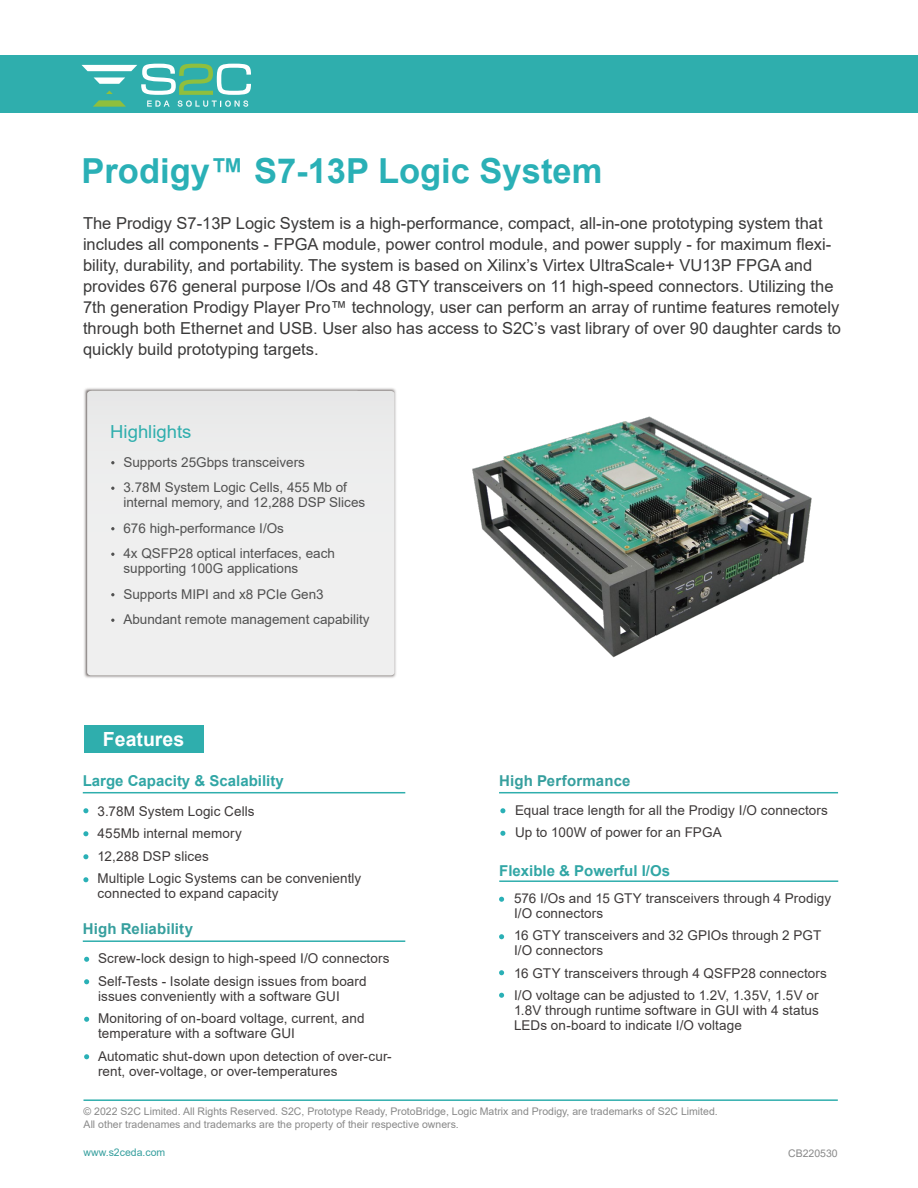
<style>
.page{position:relative;width:918px;height:1188px;background:#fff}
.page>*{position:absolute;margin:0;border:0;box-sizing:border-box;transform-origin:0 0}
.t1{font:700 34.5px "Arial";color:#2ab0b6}
.t2{font:700 19.5px "Arial";color:#fff}
.t3{font:18px "Arial";color:#2faead}
.t4{font:16.5px/21px "Arial";color:#3a3939}
.t5{font:700 15px "Arial";color:#31a6a5}
.t6{font:700 15px "Arial";letter-spacing:.01em;color:#369f9e}
.t7{font:13.5px/22.5px "Arial";letter-spacing:.005em;color:#3d3939}
.t8{font:13.5px/25.5px "Arial";color:#515151}
.t9{font:10.5px/13.5px "Arial";color:#898989}
.t10{font:10.5px "Arial";color:#369f9e}
</style>
<div class="page">
<img style="left:84px;top:388px;width:312px;height:290px">
<div style="left:87px;top:391px;width:307px;height:284px;background:#efefef"></div>
<div style="left:0;top:55px;width:918px;height:58px;background:#2faead"></div>
<hr style="left:83px;top:1099px;width:755px;height:2px;background:#2faead">
<img style="left:472px;top:416px;width:340px;height:242px">
<div style="left:84px;top:725px;width:120px;height:28px;background:#2faead"></div>
<svg style="left:83px;top:808px;width:5px;height:5px"></svg>
<svg style="left:83px;top:831px;width:5px;height:5px"></svg>
<svg style="left:83px;top:854px;width:5px;height:5px"></svg>
<svg style="left:83px;top:877px;width:5px;height:5px"></svg>
<hr style="left:499px;top:792px;width:339px;height:1px;background:#2faead">
<hr style="left:83px;top:792px;width:322px;height:1px;background:#2faead">
<svg style="left:500px;top:808px;width:5px;height:5px"></svg>
<svg style="left:500px;top:831px;width:5px;height:5px"></svg>
<hr style="left:83px;top:940px;width:322px;height:2px;background:#2faead">
<svg style="left:84px;top:957px;width:5px;height:5px"></svg>
<svg style="left:84px;top:979px;width:5px;height:5px"></svg>
<svg style="left:84px;top:1017px;width:5px;height:5px"></svg>
<svg style="left:84px;top:1054px;width:5px;height:5px"></svg>
<svg style="left:499px;top:897px;width:5px;height:5px"></svg>
<svg style="left:499px;top:934px;width:5px;height:5px"></svg>
<svg style="left:499px;top:970px;width:5px;height:5px"></svg>
<svg style="left:499px;top:993px;width:5px;height:5px"></svg>
<hr style="left:499px;top:880px;width:339px;height:2px;background:#2faead">
<svg style="left:81px;top:64px;width:170px;height:43px"></svg>
<h1 class="t1" style="left:82px;top:147px;width:522px">Prodigy™ S7-13P Logic System</h1>
<p class="t4" style="left:83px;top:213px;width:760px">The Prodigy S7-13P Logic System is a high-performance, compact, all-in-one prototyping system that includes all components - FPGA module, power control module, and power supply - for maximum flexi&shy;bility, durability, and portability. The system is based on Xilinx’s Virtex UltraScale+ VU13P FPGA and provides 676 general purpose I/Os and 48 GTY transceivers on 11 high-speed connectors. Utilizing the 7th generation Prodigy Player Pro™ technology, user can perform an array of runtime features remotely through both Ethernet and USB. User also has access to S2C’s vast library of over 90 daughter cards to quickly build prototyping targets.</p>
<h3 class="t3" style="left:110px;top:419px;width:83px">Highlights</h3>
<p class="t8" style="left:123px;top:449px;width:225px">Supports 25Gbps transceivers<br>3.78M System Logic Cells, 455 Mb of</p>
<p class="t8" style="left:123px;top:490px;width:243px">internal memory, and 12,288 DSP Slices<br>676 high-performance I/Os<br>4x QSFP28 optical interfaces, each</p>
<p class="t8" style="left:123px;top:556px;width:248px">supporting 100G applications<br>Supports MIPI and x8 PCIe Gen3<br>Abundant remote management capability</p>
<h2 class="t2" style="left:103px;top:726px;width:83px">Features</h2>
<p class="t5" style="left:83px;top:770px;width:202px">Large Capacity &amp; Scalability</p>
<p class="t6" style="left:499px;top:770px;width:133px">High Performance</p>
<p class="t7" style="left:98px;top:800px;width:265px">3.78M System Logic Cells<br>455Mb internal memory<br>12,288 DSP slices<br>Multiple Logic Systems can be conveniently</p>
<p class="t7" style="left:98px;top:882px;width:183px">connected to expand capacity</p>
<p class="t7" style="left:515px;top:799px;width:314px">Equal trace length for all the Prodigy I/O connectors<br>Up to 100W of power for an FPGA</p>
<p class="t5" style="left:499px;top:860px;width:172px">Flexible &amp; Powerful I/Os</p>
<p class="t7" style="left:514px;top:891px;width:319px;line-height:15px">576 I/Os and 15 GTY transceivers through 4 Prodigy<br>I/O connectors</p>
<p class="t7" style="left:514px;top:928px;width:309px;line-height:15px">16 GTY transceivers and 32 GPIOs through 2 PGT<br>I/O connectors</p>
<p class="t7" style="left:514px;top:962px;width:314px">16 GTY transceivers through 4 QSFP28 connectors<br>I/O voltage can be adjusted to 1.2V, 1.35V, 1.5V or</p>
<p class="t7" style="left:514px;top:1003px;width:306px;line-height:15px">1.8V through runtime software in GUI with 4 status<br>LEDs on-board to indicate I/O voltage</p>
<p class="t6" style="left:83px;top:919px;width:112px">High Reliability</p>
<p class="t7" style="left:98px;top:947px;width:293px">Screw-lock design to high-speed I/O connectors<br>Self-Tests - Isolate design issues from board</p>
<p class="t7" style="left:98px;top:985px;width:268px">issues conveniently with a software GUI<br>Monitoring of on-board voltage, current, and</p>
<p class="t7" style="left:98px;top:1022px;width:295px">temperature with a software GUI<br>Automatic shut-down upon detection of over-cur-</p>
<p class="t7" style="left:98px;top:1060px;width:241px">rent, over-voltage, or over-temperatures</p>
<p class="t9" style="left:84px;top:1104px;width:636px">© 2022 S2C Limited. All Rights Reserved. S2C, Prototype Ready, ProtoBridge, Logic Matrix and Prodigy, are trademarks of S2C Limited.<br>All other tradenames and trademarks are the property of their respective owners.</p>
<p class="t10" style="left:84px;top:1145px;width:83px">www.s2ceda.com</p>
<p class="t9" style="left:788px;top:1146px;width:51px">CB220530</p>
</div>
